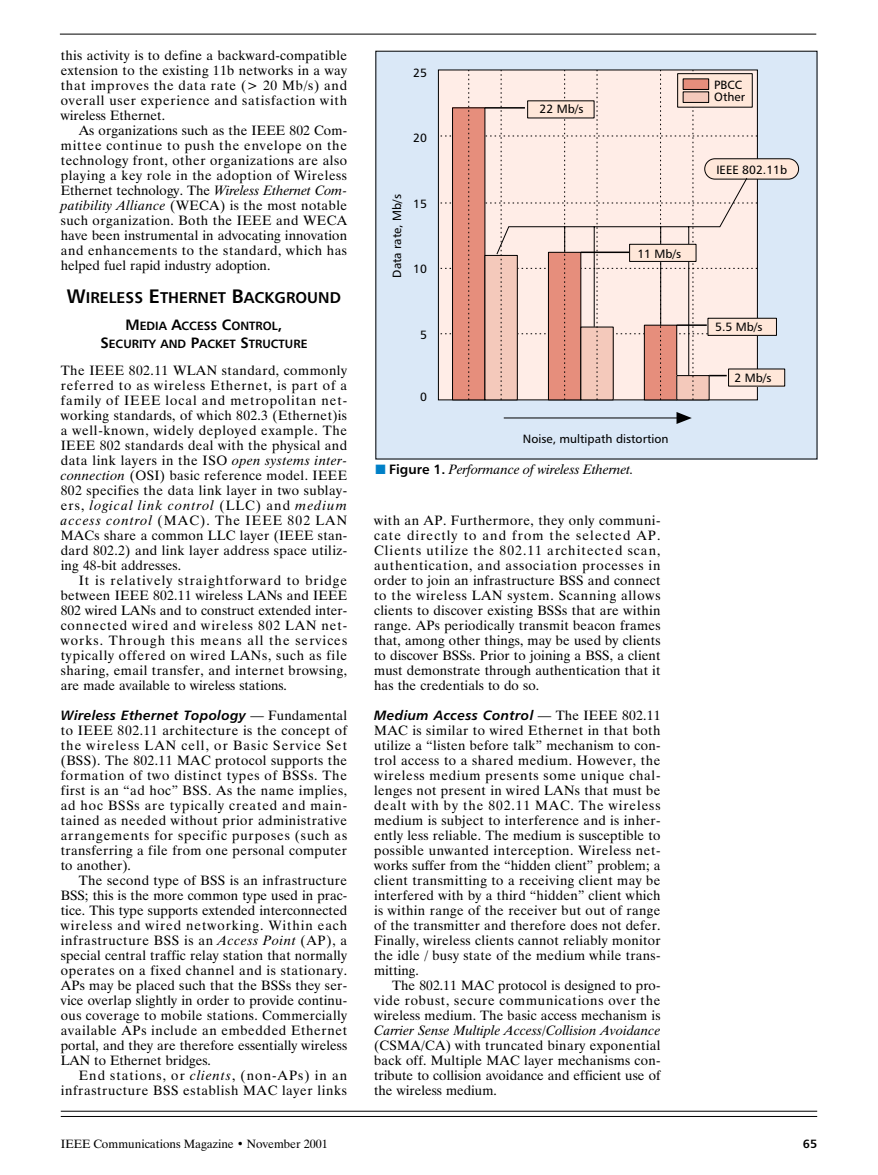
<style>
.page{position:relative;width:878px;height:1175px;background:#fff}
.page>*{position:absolute;margin:0;border:0;box-sizing:border-box;transform-origin:0 0}
.t1{font:15.6px "Humanist 777 BT Bold B";color:#000}
.t2{font:13.5px/15px "Dutch 801 BT";letter-spacing:.01em;color:#000;text-align:justify}
.t3{font:13.5px/15px "Dutch 801 BT";letter-spacing:.05em;color:#000;text-align:right}
.t4{font:13.5px "Humanist 777 BT Bold Italic B";letter-spacing:.015em;color:#000}
.t5{font:italic 13.5px "Dutch 801 BT";color:#000}
.t6{font:12px/12px "Humanist 777 BT Roman B";color:#000}
.t7{font:12px/18px "Humanist 777 BT Bold B";color:#000;text-align:center}
.t8{font:12px "Dutch 801 BT";color:#000}
.s1{font-style:italic}
.s2{font-size:19.5px}
.s3{font-size:15px}
.s4{font-family:"Dutch 801 BT"}
.s5{color:#0080c7}
.s6{font-family:"Humanist 777 BT Bold B";font-style:normal}
</style>
<div class="page">
<hr style="left:61px;top:1116px;width:756px;height:1px;background:#000">
<hr style="left:61px;top:1110px;width:756px;height:1px;background:#000">
<hr style="left:60px;top:34px;width:756px;height:1px;background:#000">
<div style="left:376px;top:51px;width:441px;height:408px;background:#dae8f7"></div>
<svg style="left:437px;top:69px;width:321px;height:350px"></svg>
<svg style="left:676px;top:412px;width:15px;height:12px"></svg>
<div style="left:704px;top:159px;width:94px;height:20px;background:#ffe7d9;border-radius:10px"></div>
<div style="left:704px;top:158px;width:95px;height:21px;border:1px solid #000;border-radius:10px"></div>
<svg style="left:438px;top:70px;width:319px;height:330px;background:#efd0c8"></svg>
<div style="left:527px;top:101px;width:67px;height:17px;background:#ffe7d9"></div>
<div style="left:629px;top:244px;width:67px;height:17px;background:#ffe7d9"></div>
<div style="left:629px;top:244px;width:67px;height:18px;border:1px solid #000"></div>
<div style="left:708px;top:318px;width:68px;height:17px;background:#ffe7d9"></div>
<div style="left:707px;top:318px;width:69px;height:18px;border:1px solid #000"></div>
<div style="left:728px;top:369px;width:56px;height:17px;background:#ffe7d9"></div>
<p class="t2" style="left:61px;top:49px;width:288px">this activity is to define a backward-compatible extension to the existing 11b networks in a way that improves the data rate (&gt; 20 Mb/s) and overall user experience and satisfaction with wireless Ethernet.</p>
<p class="t2" style="left:61px;top:124px;width:288px;text-indent:18px">As organizations such as the IEEE 802 Com&shy;mittee continue to push the envelope on the technology front, other organizations are also playing a key role in the adoption of Wireless Ethernet technology. The <span class="s1">Wireless Ethernet Com&shy;patibility Alliance</span> (WECA) is the most notable such organization. Both the IEEE and WECA have been instrumental in advocating innovation and enhancements to the standard, which has helped fuel rapid industry adoption.</p>
<p class="t1" style="left:67px;top:291px;width:275px"><span class="s2">W</span>IRELESS <span class="s2">E</span>THERNET <span class="s2">B</span>ACKGROUND</p>
<p class="t7" style="left:100px;top:317px;width:208px"><span class="s3">M</span>EDIA <span class="s3">A</span>CCESS <span class="s3">C</span>ONTROL<span class="s3">,<br>S</span>ECURITY AND <span class="s3">P</span>ACKET <span class="s3">S</span>TRUCTURE</p>
<p class="t2" style="left:61px;top:364px;width:288px">The IEEE 802.11 WLAN standard, commonly referred to as wireless Ethernet, is part of a family of IEEE local and metropolitan net&shy;working standards, of which 802.3 (Ethernet)is a well-known, widely deployed example. The IEEE 802 standards deal with the physical and data link layers in the ISO <span class="s1">open systems inter&shy;connection</span> (OSI) basic reference model. IEEE 802 specifies the data link layer in two sublay&shy;ers, <span class="s1">logical link control</span> (LLC) and <span class="s1">medium access control</span> (MAC). The IEEE 802 LAN MACs share a common LLC layer (IEEE stan&shy;dard 802.2) and link layer address space utiliz&shy;ing 48-bit addresses.</p>
<p class="t2" style="left:61px;top:574px;width:288px;text-indent:18px">It is relatively straightforward to bridge between IEEE 802.11 wireless LANs and IEEE 802 wired LANs and to construct extended inter&shy;connected wired and wireless 802 LAN net&shy;works. Through this means all the services typically offered on wired LANs, such as file sharing, email transfer, and internet browsing, are made available to wireless stations.</p>
<p class="t4" style="left:61px;top:710px;width:288px">Wireless Ethernet Topology <span class="s4">— Fundamental</span></p>
<p class="t2" style="left:61px;top:724px;width:288px">to IEEE 802.11 architecture is the concept of the wireless LAN cell, or Basic Service Set (BSS). The 802.11 MAC protocol supports the formation of two distinct types of BSSs. The first is an “ad hoc” BSS. As the name implies, ad hoc BSSs are typically created and main&shy;tained as needed without prior administrative arrangements for specific purposes (such as transferring a file from one personal computer to another).</p>
<p class="t2" style="left:61px;top:874px;width:288px;text-indent:18px">The second type of BSS is an infrastructure BSS; this is the more common type used in prac&shy;tice. This type supports extended interconnected wireless and wired networking. Within each infrastructure BSS is an <span class="s1">Access Point</span> (AP), a special central traffic relay station that normally operates on a fixed channel and is stationary.<br>APs may be placed such that the BSSs they ser&shy;vice overlap slightly in order to provide continu&shy;ous coverage to mobile stations. Commercially available APs include an embedded Ethernet portal, and they are therefore essentially wireless LAN to Ethernet bridges.</p>
<p class="t3" style="left:61px;top:1069px;width:288px">End stations, or <span class="s1">clients</span>, (non-APs) in an infrastructure BSS establish MAC layer links</p>
<p class="t6" style="left:413px;top:67px;width:15px">25</p>
<p class="t6" style="left:413px;top:133px;width:15px">20</p>
<p class="t6" style="left:391px;top:278px;width:85px;rotate:-90deg">Data rate, Mb/s</p>
<p class="t6" style="left:413px;top:198px;width:15px">15</p>
<p class="t6" style="left:413px;top:263px;width:15px">10</p>
<p class="t6" style="left:420px;top:329px;width:8px">5</p>
<p class="t6" style="left:420px;top:391px;width:8px">0</p>
<p class="t6" style="left:539px;top:104px;width:45px">22 Mb/s</p>
<p class="t6" style="left:637px;top:248px;width:45px">11 Mb/s</p>
<p class="t6" style="left:523px;top:433px;width:147px">Noise, multipath distortion</p>
<p class="t5" style="left:375px;top:464px;width:259px"><span class="s5">■</span> <span class="s6">Figure 1.</span> Performance of wireless Ethernet.</p>
<p class="t2" style="left:374px;top:514px;width:288px">with an AP. Furthermore, they only communi&shy;cate directly to and from the selected AP.<br>Clients utilize the 802.11 architected scan, authentication, and association processes in order to join an infrastructure BSS and connect to the wireless LAN system. Scanning allows clients to discover existing BSSs that are within range. APs periodically transmit beacon frames that, among other things, may be used by clients to discover BSSs. Prior to joining a BSS, a client must demonstrate through authentication that it has the credentials to do so.</p>
<p class="t4" style="left:374px;top:710px;width:288px">Medium Access Control <span class="s4">— The IEEE 802.11</span></p>
<p class="t2" style="left:374px;top:724px;width:288px">MAC is similar to wired Ethernet in that both utilize a “listen before talk” mechanism to con&shy;trol access to a shared medium. However, the wireless medium presents some unique chal&shy;lenges not present in wired LANs that must be dealt with by the 802.11 MAC. The wireless medium is subject to interference and is inher&shy;ently less reliable. The medium is susceptible to possible unwanted interception. Wireless net&shy;works suffer from the “hidden client” problem; a client transmitting to a receiving client may be interfered with by a third “hidden” client which is within range of the receiver but out of range of the transmitter and therefore does not defer.<br>Finally, wireless clients cannot reliably monitor the idle / busy state of the medium while trans&shy;mitting.</p>
<p class="t2" style="left:374px;top:979px;width:288px;text-indent:18px">The 802.11 MAC protocol is designed to pro&shy;vide robust, secure communications over the wireless medium. The basic access mechanism is <span class="s1">Carrier Sense Multiple Access</span>/<span class="s1">Collision Avoidance </span>(CSMA/CA) with truncated binary exponential back off. Multiple MAC layer mechanisms con&shy;tribute to collision avoidance and efficient use of the wireless medium.</p>
<p class="t6" style="left:714px;top:79px;width:32px">PBCC<br>Other</p>
<p class="t6" style="left:716px;top:164px;width:72px">IEEE 802.11b</p>
<p class="t6" style="left:715px;top:321px;width:49px">5.5 Mb/s</p>
<p class="t6" style="left:734px;top:372px;width:38px">2 Mb/s</p>
<p class="t8" style="left:61px;top:1139px;width:268px">IEEE Communications Magazine • November 2001</p>
<p class="t7" style="left:803px;top:1135px;width:16px">65</p>
</div>
